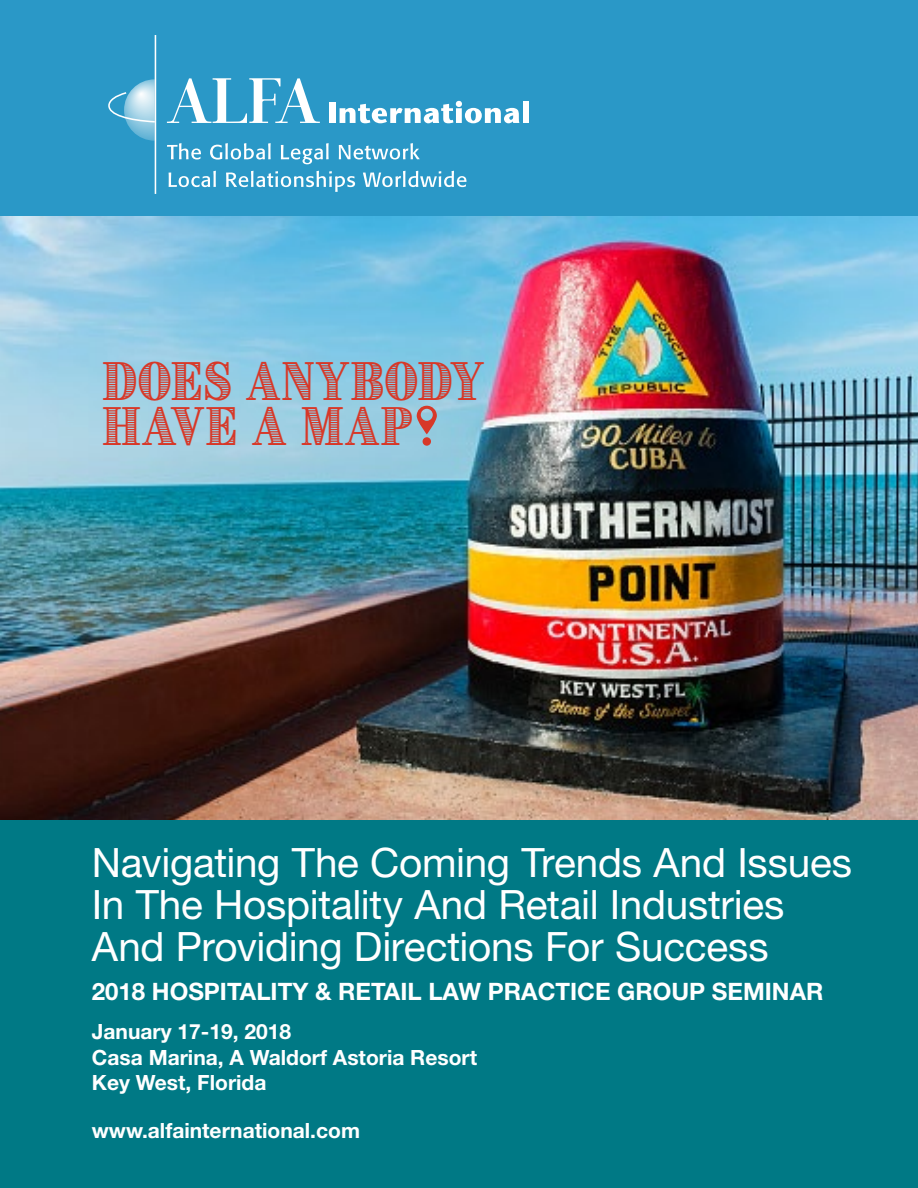
<style>
.page{position:relative;width:918px;height:1188px;background:#fff}
.page>*{position:absolute;margin:0;border:0;box-sizing:border-box;transform-origin:0 0}
.t1{font:46.5px/45px "Brim Narrow Combined 1";letter-spacing:.005em;color:#d73828}
.t2{font:40.5px/42px "Helvetica Neue LT Std";letter-spacing:-.005em;color:#fff}
.t3{font:700 24px "Helvetica Neue LT Std";color:#fff}
.t4{font:700 21px/25.5px "Helvetica Neue LT Std";color:#fff}
</style>
<div class="page">
<img style="left:0;top:216px;width:918px;height:605px">
<div style="left:0;top:0;width:918px;height:216px;background:#2a98c7"></div>
<hr style="left:155px;top:35px;width:1px;height:159px;background:#fff">
<svg style="left:167px;top:78px;width:153px;height:45px"></svg>
<div style="left:329px;top:102px;width:6px;height:21px;background:#fff"></div>
<svg style="left:340px;top:101px;width:179px;height:22px"></svg>
<div style="left:523px;top:101px;width:6px;height:22px;background:#fff"></div>
<svg style="left:167px;top:143px;width:34px;height:17px"></svg>
<svg style="left:210px;top:143px;width:61px;height:17px"></svg>
<svg style="left:281px;top:143px;width:48px;height:21px"></svg>
<svg style="left:339px;top:143px;width:81px;height:17px"></svg>
<svg style="left:169px;top:171px;width:47px;height:16px"></svg>
<svg style="left:226px;top:171px;width:129px;height:21px"></svg>
<svg style="left:363px;top:171px;width:104px;height:16px"></svg>
<svg style="left:109px;top:79px;width:46px;height:62px"></svg>
<div style="left:0;top:821px;width:918px;height:367px;background:#007985"></div>
<svg style="left:417px;top:406px;width:20px;height:28px"></svg>
<div style="left:423px;top:437px;width:8px;height:9px;background:#d73828;border-radius:50%"></div>
<p class="t1" style="left:101px;top:359px;width:384px">DOES ANYBODY<br>HAVE A MAP</p>
<p class="t2" style="left:92px;top:841px;width:762px">Navigating The Coming Trends And Issues<br>In The Hospitality And Retail Industries<br>And Providing Directions For Success</p>
<p class="t3" style="left:92px;top:976px;width:733px">2018 HOSPITALITY &amp; RETAIL LAW PRACTICE GROUP SEMINAR</p>
<p class="t4" style="left:92px;top:1018px;width:387px">January 17-19, 2018<br>Casa Marina, A Waldorf Astoria Resort<br>Key West, Florida</p>
<p class="t4" style="left:92px;top:1117px;width:270px">www.alfainternational.com</p>
</div>
